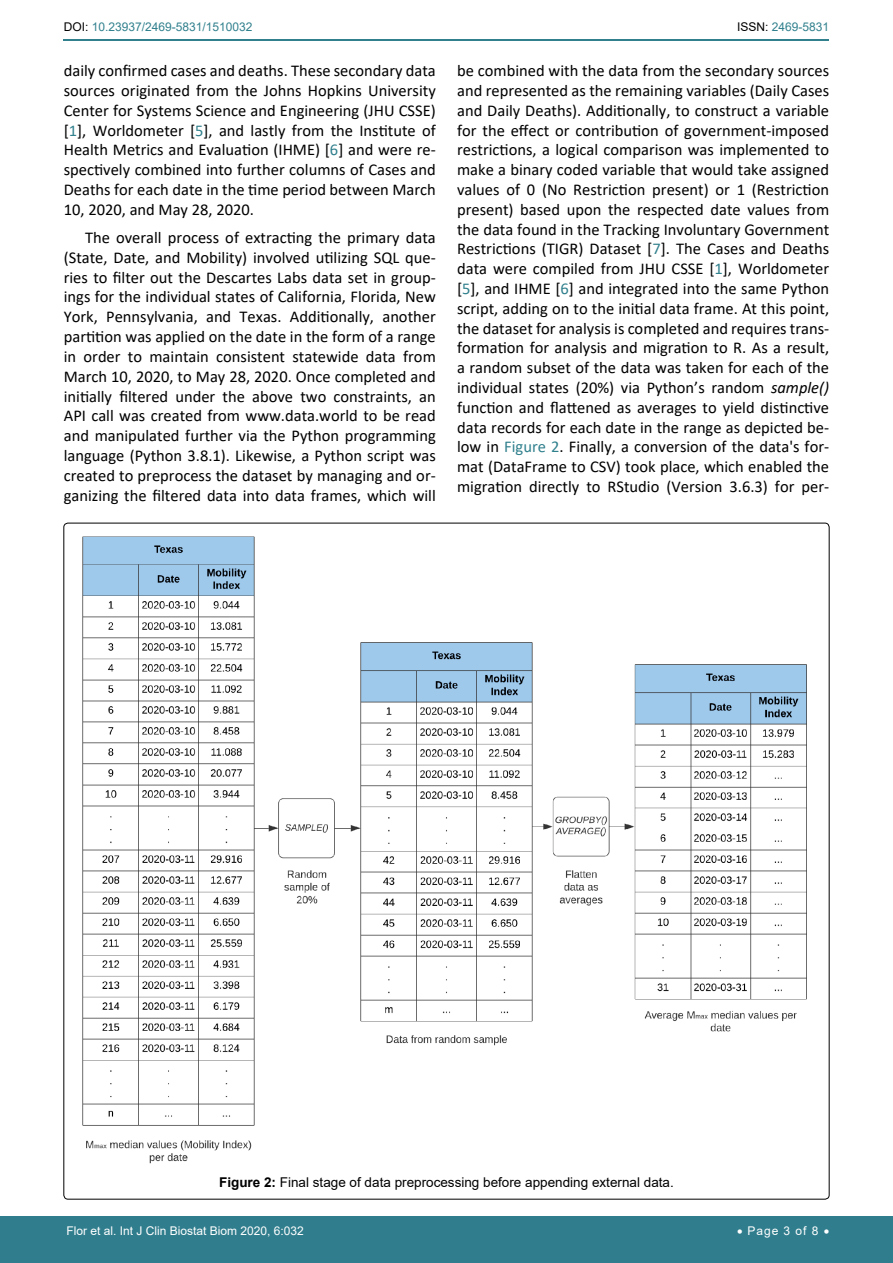
<style>
.page{position:relative;width:893px;height:1263px;background:#fff}
.page>*{position:absolute;margin:0;border:0;box-sizing:border-box;transform-origin:0 0}
.t1{font:16.5px/19.8px "Calibri";color:#000;text-align:justify}
.t2{font:13.5px "Arial";color:#000}
.t3{font:12px "Arial";color:#fff}
.t4{font:12px "Arial";color:#30808d}
.s1{color:#000}
.s2{color:#30808d}
.s3{font-style:italic}
.s4{font-weight:700}
</style>
<div class="page">
<hr style="left:64px;top:40px;width:765px;height:1px;background:#30808d">
<div style="left:0;top:1217px;width:893px;height:46px;background:#307d8d"></div>
<img style="left:82px;top:536px;width:725px;height:628px">
<p class="t4" style="left:64px;top:19px;width:190px"><span class="s1">DOI:</span> 10.23937/2469-5831/1510032</p>
<p class="t4" style="left:737px;top:19px;width:94px"><span class="s1">ISSN:</span> 2469-5831</p>
<p class="t1" style="left:64px;top:60px;width:374px">daily confirmed cases and deaths. These secondary data sources originated from the Johns Hopkins University Center for Systems Science and Engineering (JHU CSSE) [<span class="s2">1</span>], Worldometer [<span class="s2">5</span>], and lastly from the Institute of Health Metrics and Evaluation (IHME) [<span class="s2">6</span>] and were re&shy;spectively combined into further columns of Cases and Deaths for each date in the time period between March 10, 2020, and May 28, 2020.</p>
<p class="t1" style="left:64px;top:227px;width:374px;text-indent:21px">The overall process of extracting the primary data (State, Date, and Mobility) involved utilizing SQL que&shy;ries to filter out the Descartes Labs data set in group&shy;ings for the individual states of California, Florida, New York, Pennsylvania, and Texas. Additionally, another partition was applied on the date in the form of a range in order to maintain consistent statewide data from March 10, 2020, to May 28, 2020. Once completed and initially filtered under the above two constraints, an API call was created from www.data.world to be read and manipulated further via the Python programming language (Python 3.8.1). Likewise, a Python script was created to preprocess the dataset by managing and or&shy;ganizing the filtered data into data frames, which will</p>
<p class="t1" style="left:457px;top:60px;width:374px">be combined with the data from the secondary sources and represented as the remaining variables (Daily Cases and Daily Deaths). Additionally, to construct a variable for the effect or contribution of government-imposed restrictions, a logical comparison was implemented to make a binary coded variable that would take assigned values of 0 (No Restriction present) or 1 (Restriction present) based upon the respected date values from the data found in the Tracking Involuntary Government Restrictions (TIGR) Dataset [<span class="s2">7</span>]. The Cases and Deaths data were compiled from JHU CSSE [<span class="s2">1</span>], Worldometer [<span class="s2">5</span>], and IHME [<span class="s2">6</span>] and integrated into the same Python script, adding on to the initial data frame. At this point, the dataset for analysis is completed and requires trans&shy;formation for analysis and migration to R. As a result, a random subset of the data was taken for each of the individual states (20%) via Python’s random <span class="s3">sample() </span>function and flattened as averages to yield distinctive data records for each date in the range as depicted be&shy;low in <span class="s2">Figure 2</span>. Finally, a conversion of the data's for&shy;mat (DataFrame to CSV) took place, which enabled the migration directly to RStudio (Version 3.6.3) for per-</p>
<p class="t2" style="left:219px;top:1172px;width:456px"><span class="s4">Figure 2:</span> Final stage of data preprocessing before appending external data.</p>
<p class="t3" style="left:66px;top:1223px;width:239px">Flor et al. Int J Clin Biostat Biom 2020, 6:032</p>
<p class="t3" style="left:737px;top:1223px;width:94px">• Page 3 of 8 •</p>
</div>
